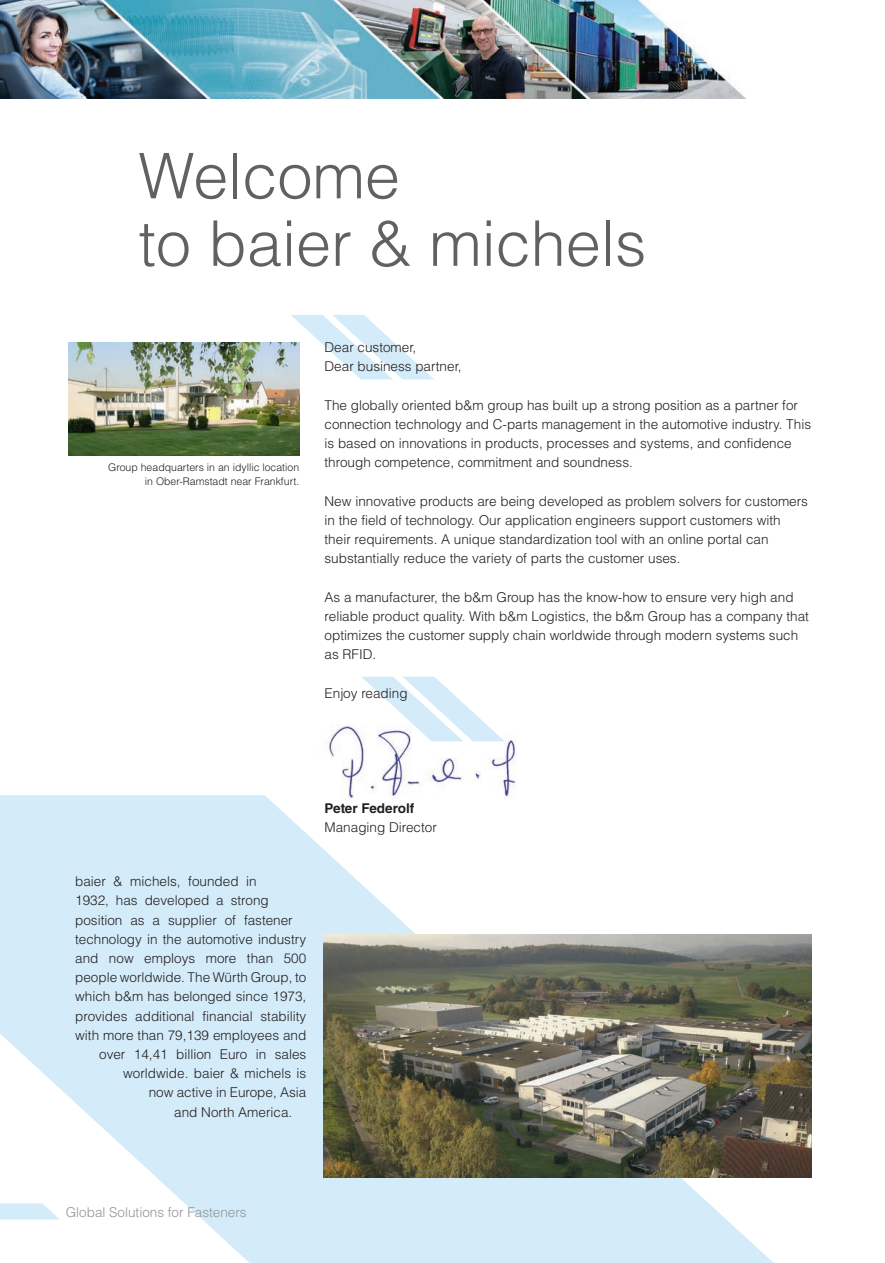
<style>
.page{position:relative;width:885px;height:1263px;background:#fff}
.page>*{position:absolute;margin:0;border:0;box-sizing:border-box;transform-origin:0 0}
.t1{font:300 63px/67.5px "Helvetica LT Std";color:#616164}
.t2{font:300 13.5px/19.2px "Helvetica LT Std";color:#231f20}
.t3{font:300 13.5px "Helvetica LT Std";color:#939598}
.t4{font:700 13.5px "Helvetica LT Std";color:#231f20}
.t5{font:300 10.5px/13.5px "Helvetica LT Std";color:#231f20;text-align:right}
</style>
<div class="page">
<img style="left:0;top:0;width:745px;height:98px">
<svg style="left:0;top:795px;width:773px;height:468px;fill:#d4ebf9"></svg>
<svg style="left:291px;top:315px;width:143px;height:64px"></svg>
<img style="left:68px;top:343px;width:231px;height:112px">
<img style="left:323px;top:935px;width:488px;height:243px">
<img style="left:285px;top:724px;width:244px;height:76px">
<svg style="left:361px;top:677px;width:143px;height:64px"></svg>
<h1 class="t1" style="left:138px;top:142px;width:509px">Welcome<br>to baier &amp; michels</h1>
<p class="t5" style="left:108px;top:461px;width:192px">Group headquarters in an idyllic location in Ober-Ramstadt near Frankfurt.</p>
<p class="t2" style="left:324px;top:338px;width:139px">Dear customer,<br>Dear business partner,</p>
<p class="t2" style="left:324px;top:395px;width:488px">The globally oriented b&amp;m group has built up a strong position as a partner for connection technology and C-parts management in the automotive industry. This is based on innovations in products, processes and systems, and confidence through competence, commitment and soundness.</p>
<p class="t2" style="left:324px;top:491px;width:485px">New innovative products are being developed as problem solvers for customers in the field of technology. Our application engineers support customers with their requirements. A unique standardization tool with an online portal can substantially reduce the variety of parts the customer uses.</p>
<p class="t2" style="left:324px;top:587px;width:486px">As a manufacturer, the b&amp;m Group has the know-how to ensure very high and reliable product quality. With b&amp;m Logistics, the b&amp;m Group has a company that optimizes the customer supply chain worldwide through modern systems such as RFID.</p>
<p class="t2" style="left:324px;top:683px;width:85px">Enjoy reading</p>
<p class="t2" style="left:75px;top:872px;width:183px">baier &amp; michels, founded in</p>
<p class="t2" style="left:75px;top:891px;width:195px">1932, has developed a strong</p>
<p class="t2" style="left:75px;top:910px;width:219px">position as a supplier of fastener</p>
<p class="t2" style="left:75px;top:929px;width:233px">technology in the automotive industry</p>
<p class="t2" style="left:75px;top:948px;width:232px">and now employs more than 500</p>
<p class="t2" style="left:75px;top:967px;width:233px">people worldwide. The Würth Group, to</p>
<p class="t2" style="left:75px;top:987px;width:232px">which b&amp;m has belonged since 1973,</p>
<p class="t2" style="left:75px;top:1006px;width:232px">provides additional financial stability</p>
<p class="t2" style="left:75px;top:1025px;width:232px">with more than 79,139 employees and</p>
<p class="t2" style="left:99px;top:1044px;width:208px">over 14,41 billion Euro in sales</p>
<p class="t2" style="left:123px;top:1063px;width:185px">worldwide. baier &amp; michels is</p>
<p class="t2" style="left:149px;top:1083px;width:159px">now active in Europe, Asia</p>
<p class="t2" style="left:174px;top:1102px;width:120px">and North America.</p>
<p class="t4" style="left:324px;top:800px;width:91px">Peter Federolf</p>
<p class="t2" style="left:324px;top:817px;width:114px">Managing Director</p>
<p class="t3" style="left:66px;top:1203px;width:182px">Global Solutions for Fasteners</p>
</div>
